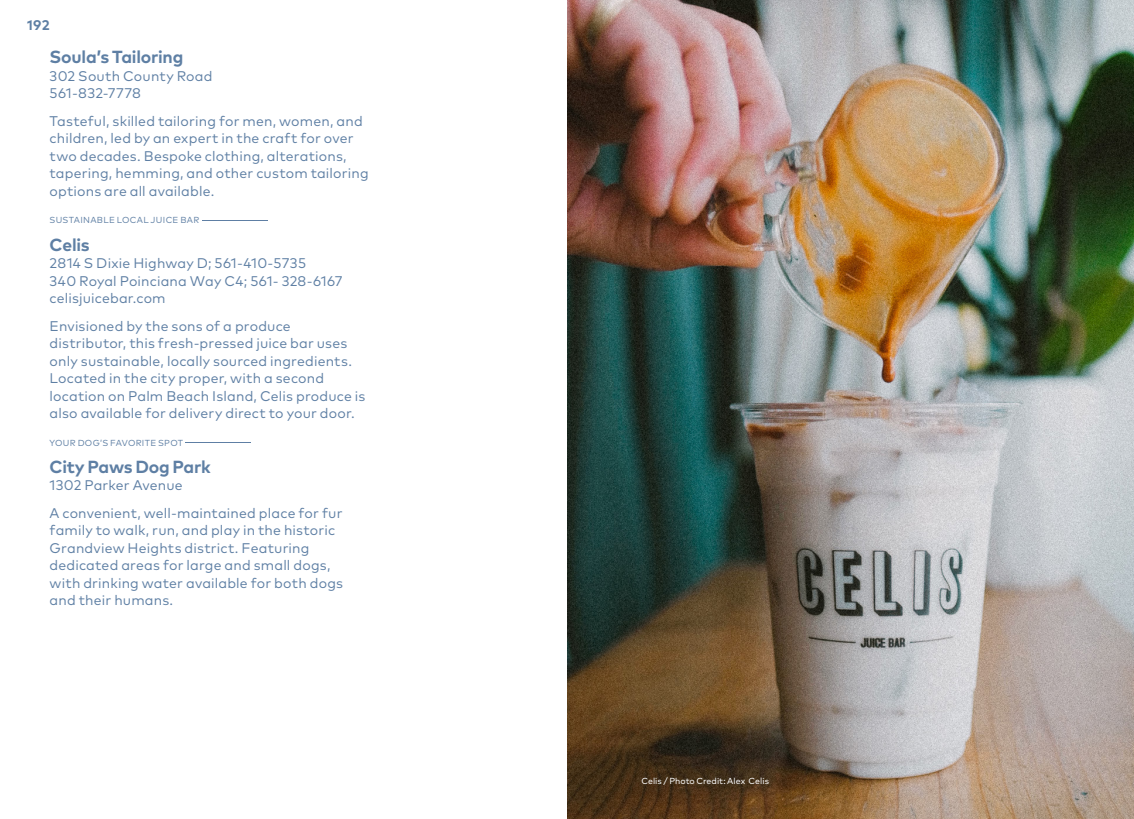
<style>
.page{position:relative;width:1134px;height:819px;background:#fff}
.page>*{position:absolute;margin:0;border:0;box-sizing:border-box;transform-origin:0 0}
.Titles_POI_s{font:700 17.5px "Mark Pro";letter-spacing:-.015em;color:#5e7fa4}
.Titles_POI_s-2{font:14px/17.5px "Mark Pro";letter-spacing:.01em;color:#5e7fa4}
.t1{font:700 14px "Mark Pro";color:#5e7fa4}
.Titles_POI_s-3{font:8.75px "Mark Pro";letter-spacing:.035em;color:#5e7fa4}
.Titles_POI_s-4{font:8.75px "Mark Pro";letter-spacing:.005em;color:#fff}
</style>
<div class="page">
<img style="left:567px;top:0;width:567px;height:819px">
<p class="t1" style="left:27px;top:15px;width:24px">192</p>
<p class="Titles_POI_s" style="left:50px;top:44px;width:135px">Soula’s Tailoring</p>
<p class="Titles_POI_s-2" style="left:50px;top:66px;width:164px">302 South County Road<br>561-832-7778</p>
<p class="Titles_POI_s-2" style="left:50px;top:111px;width:321px">Tasteful, skilled tailoring for men, women, and children, led by an expert in the craft for over two decades. Bespoke clothing, alterations, tapering, hemming, and other custom tailoring options are all available.</p>
<p class="Titles_POI_s-3" style="left:50px;top:214px;width:222px">SUSTAINABLE LOCAL JUICE BAR—</p>
<p class="Titles_POI_s" style="left:50px;top:231px;width:42px">Celis</p>
<p class="Titles_POI_s-2" style="left:50px;top:253px;width:294px">2814 S Dixie Highway D; 561-410-5735<br>340 Royal Poinciana Way C4; 561- 328-6167 celisjuicebar.com</p>
<p class="Titles_POI_s-2" style="left:50px;top:316px;width:317px">Envisioned by the sons of a produce distributor, this fresh-pressed juice bar uses only sustainable, locally sourced ingredients.<br>Located in the city proper, with a second location on Palm Beach Island, Celis produce is also available for delivery direct to your door.</p>
<p class="Titles_POI_s-3" style="left:50px;top:436px;width:206px">YOUR DOG’S FAVORITE SPOT—</p>
<p class="Titles_POI_s" style="left:50px;top:453px;width:163px">City Paws Dog Park</p>
<p class="Titles_POI_s-2" style="left:50px;top:476px;width:135px">1302 Parker Avenue</p>
<p class="Titles_POI_s-2" style="left:50px;top:503px;width:295px">A convenient, well-maintained place for fur family to walk, run, and play in the historic Grandview Heights district. Featuring dedicated areas for large and small dogs, with drinking water available for both dogs and their humans.</p>
<p class="Titles_POI_s-4" style="left:641px;top:775px;width:129px">Celis / Photo Credit: Alex Celis</p>
</div>
